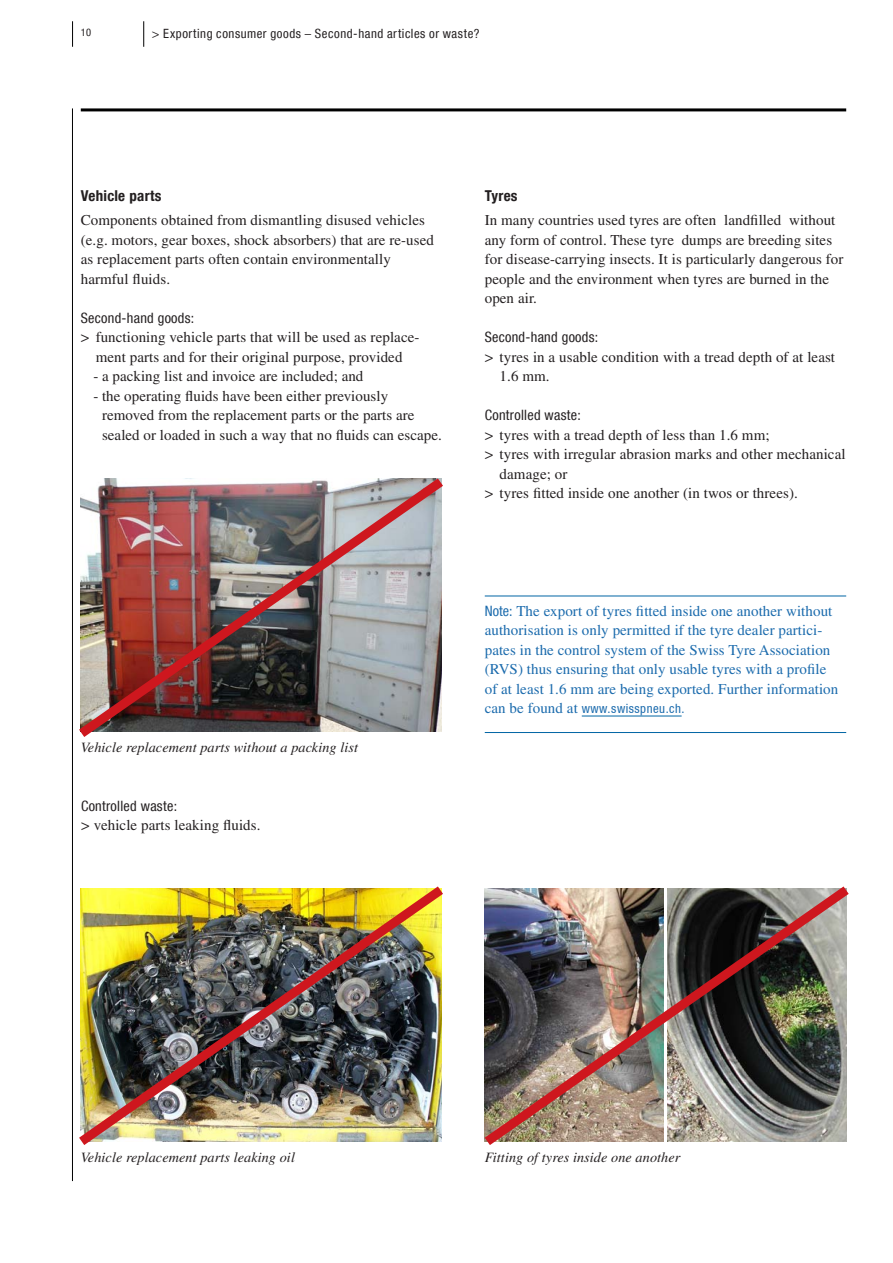
<style>
.page{position:relative;width:893px;height:1263px;background:#fff}
.page>*{position:absolute;margin:0;border:0;box-sizing:border-box;transform-origin:0 0}
.t1{font:15px/19.5px "Times LT Std";letter-spacing:.005em;color:#231f20}
.t2{font:15px/19.5px "Times LT Std";letter-spacing:.005em;color:#1b6bad}
.t3{font:700 condensed 15px "Helvetica Neue LT Com";letter-spacing:.02em;color:#231f20}
.t4{font:italic 14.25px "Times LT Std";letter-spacing:.005em;color:#231f20}
.t5{font:condensed 14.25px "Helvetica Neue LT Com";letter-spacing:.02em;color:#231f20}
.t6{font:condensed 12.75px "Helvetica Neue LT Com";letter-spacing:.045em;color:#231f20}
.t7{font:condensed 12.75px "Helvetica Neue LT";letter-spacing:.04em;color:#1b6bad}
.t8{font:condensed 10.5px "Helvetica Neue LT Com";color:#231f20}
.s1{font-family:"Helvetica Neue LT Com";font-stretch:condensed;font-size:14.25px}
.s2{font-family:"Times LT Std";font-stretch:normal;font-size:15px}
</style>
<div class="page">
<hr style="left:72px;top:108px;width:1px;height:1073px;background:#000">
<svg style="left:72px;top:21px;width:1px;height:26px"></svg>
<svg style="left:143px;top:21px;width:1px;height:26px"></svg>
<hr style="left:81px;top:108px;width:765px;height:3px;background:#000">
<hr style="left:485px;top:596px;width:361px;height:1px;background:#0065a4">
<hr style="left:485px;top:732px;width:361px;height:1px;background:#0065a4">
<hr style="left:582px;top:716px;width:100px;height:1px;background:#0065a4">
<img style="left:79px;top:886px;width:364px;height:259px">
<img style="left:79px;top:478px;width:364px;height:259px">
<img style="left:484px;top:886px;width:365px;height:259px">
<p class="t8" style="left:81px;top:26px;width:12px">10</p>
<p class="t6" style="left:152px;top:26px;width:329px">&gt; Exporting consumer goods – Second-hand articles or waste?</p>
<h2 class="t3" style="left:81px;top:187px;width:82px">Vehicle parts</h2>
<p class="t1" style="left:81px;top:211px;width:355px">Components obtained from dismantling disused vehicles (e.g. motors, gear boxes, shock absorbers) that are re-used as replacement parts often contain environmentally harmful fluids.</p>
<p class="t5" style="left:81px;top:309px;width:115px">Second-hand goods:</p>
<p class="t1" style="left:81px;top:328px;width:340px;text-align:center">&gt; functioning vehicle parts that will be used as replace&shy;ment parts and for their original purpose, provided</p>
<p class="t1" style="left:94px;top:367px;width:271px">- a packing list and invoice are included; and</p>
<p class="t1" style="left:102px;top:386px;width:341px;text-indent:-9px">- the operating fluids have been either previously removed from the replacement parts or the parts are sealed or loaded in such a way that no fluids can escape.</p>
<p class="t4" style="left:81px;top:739px;width:279px">Vehicle replacement parts without a packing list</p>
<p class="t5" style="left:81px;top:797px;width:98px">Controlled waste:</p>
<p class="t1" style="left:81px;top:815px;width:181px">&gt; vehicle parts leaking fluids.</p>
<h2 class="t3" style="left:485px;top:187px;width:34px">Tyres</h2>
<p class="t1" style="left:485px;top:211px;width:360px">In many countries used tyres are often landfilled without any form of control. These tyre dumps are breeding sites for disease-carrying insects. It is particularly dangerous for people and the environment when tyres are burned in the open air.</p>
<p class="t5" style="left:485px;top:329px;width:115px">Second-hand goods:</p>
<p class="t1" style="left:500px;top:347px;width:337px;text-indent:-15px">&gt; tyres in a usable condition with a tread depth of at least<br>1.6 mm.</p>
<p class="t5" style="left:485px;top:407px;width:98px">Controlled waste:</p>
<p class="t1" style="left:485px;top:425px;width:286px">&gt; tyres with a tread depth of less than 1.6 mm;</p>
<p class="t1" style="left:485px;top:445px;width:362px">&gt; tyres with irregular abrasion marks and other mechanical</p>
<p class="t1" style="left:500px;top:464px;width:69px">damage; or</p>
<p class="t1" style="left:485px;top:484px;width:315px">&gt; tyres fitted inside one another (in twos or threes).</p>
<p class="t2" style="left:485px;top:601px;width:355px"><span class="s1">Note:</span> The export of tyres fitted inside one another without authorisation is only permitted if the tyre dealer partici&shy;pates in the control system of the Swiss Tyre Association (RVS) thus ensuring that only usable tyres with a profile of at least 1.6 mm are being exported. Further information</p>
<p class="t7" style="left:485px;top:701px;width:201px"><span class="s2">can be found at</span> www.swisspneu.ch.</p>
<p class="t4" style="left:81px;top:1149px;width:216px">Vehicle replacement parts leaking oil</p>
<p class="t4" style="left:485px;top:1149px;width:197px">Fitting of tyres inside one another</p>
</div>
